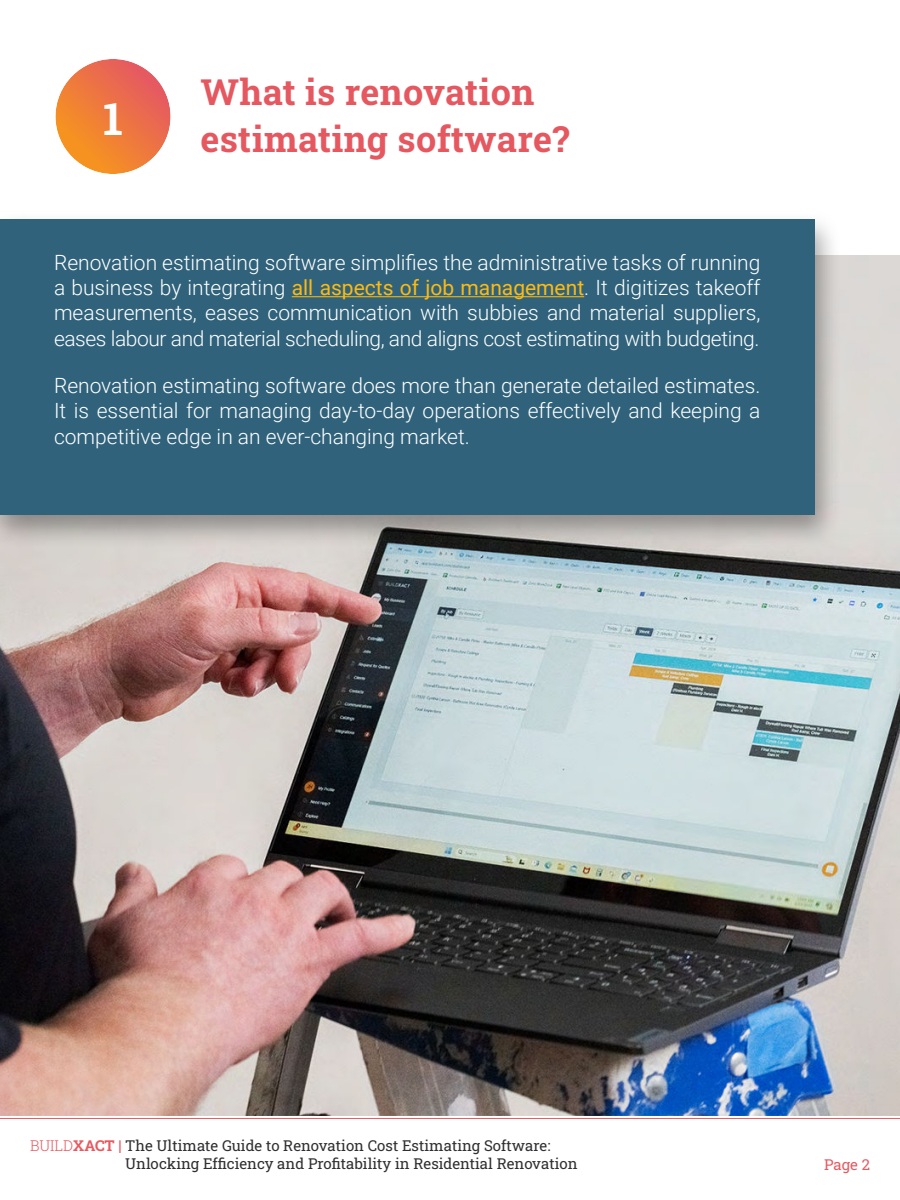
<style>
.page{position:relative;width:900px;height:1200px;background:#fff}
.page>*{position:absolute;margin:0;border:0;box-sizing:border-box;transform-origin:0 0}
.t1{font:700 45px "Roboto Slab";color:#fff}
.t2{font:700 36px/47.1px "Roboto Slab";letter-spacing:.01em;color:#e55860}
.t3{font:300 21px/25.2px "Roboto";letter-spacing:-.015em;color:#fff;text-align:justify}
.t4{font:15px/18px "Roboto Slab";color:#2f2f31}
.t5{font:15px "Roboto Slab";color:#e65a60}
.s1{font-weight:400;color:#fdba12}
.s2{font-weight:300;color:#e65a60}
.s3{font-weight:700;color:#e65a60}
</style>
<div class="page">
<img style="left:0;top:256px;width:900px;height:860px">
<svg style="left:56px;top:59px;width:115px;height:115px;background:#ee7940"></svg>
<div style="left:0;top:210px;width:842px;height:339px;background:#000;opacity:.36"></div>
<div style="left:0;top:220px;width:815px;height:295px;background:#30637b"></div>
<hr style="left:292px;top:296px;width:292px;height:1px;background:#fdba12">
<hr style="left:0;top:1118px;width:900px;height:1px;background:#e65a60">
<h1 class="t1" style="left:103px;top:93px;width:21px">1</h1>
<h2 class="t2" style="left:200px;top:68px;width:371px">What is renovation estimating software?</h2>
<p class="t3" style="left:54px;top:249px;width:708px">Renovation estimating software simplifies the administrative tasks of running a business by integrating <span class="s1">all aspects of job management</span>. It digitizes takeoff measurements, eases communication with subbies and material suppliers, eases labour and material scheduling, and aligns cost estimating with budgeting.</p>
<p class="t3" style="left:54px;top:372px;width:708px">Renovation estimating software does more than generate detailed estimates.<br>It is essential for managing day-to-day operations effectively and keeping a competitive edge in an ever-changing market.</p>
<p class="t4" style="left:125px;top:1138px;width:454px;text-indent:-95px"><span class="s2">BUILD</span><span class="s3">XACT |</span> The Ultimate Guide to Renovation Cost Estimating Software:<br>Unlocking Efficiency and Profitability in Residential Renovation</p>
<p class="t5" style="left:824px;top:1159px;width:47px">Page 2</p>
</div>
